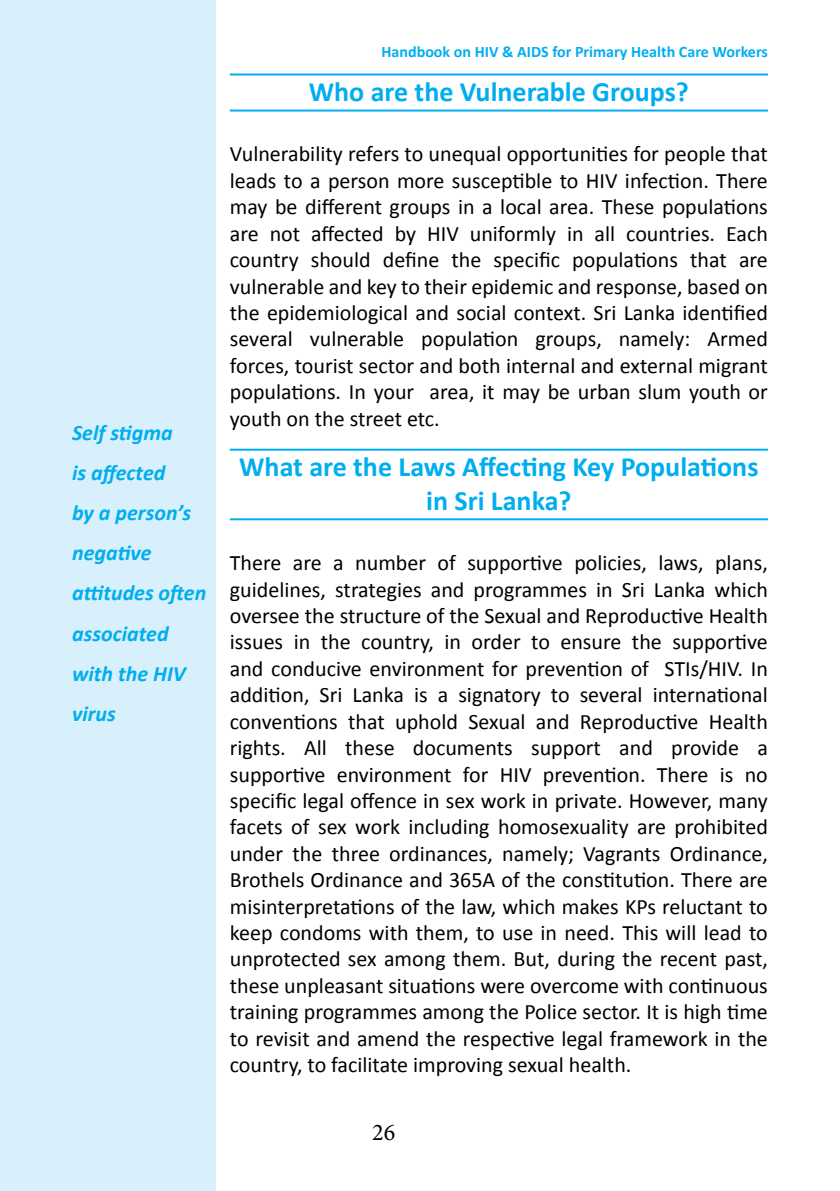
<style>
.page{position:relative;width:840px;height:1191px;background:#fff}
.page>*{position:absolute;margin:0;border:0;box-sizing:border-box;transform-origin:0 0}
.t1{font:700 28px/33.6px "Calibri";color:#00aeef;text-align:center}
.t2{font:24px "Minion Pro";color:#000}
.t3{font:22px/26.4px "Calibri";color:#000;text-align:justify}
.t4{font:italic 700 22px/40px "Calibri";color:#00aeef}
.t5{font:700 16px "Calibri";color:#00aeef}
</style>
<div class="page">
<div style="left:0;top:0;width:215px;height:1191px;background:#d7f0fc"></div>
<hr style="left:230px;top:73px;width:537px;height:2px;background:#00aeef">
<hr style="left:230px;top:110px;width:537px;height:2px;background:#00aeef">
<hr style="left:230px;top:449px;width:537px;height:2px;background:#00aeef">
<hr style="left:230px;top:518px;width:537px;height:2px;background:#00aeef">
<p class="t4" style="left:72px;top:413px;width:136px">Self stigma<br>is affected<br>by a person’s negative attitudes often associated with the HIV virus</p>
<p class="t5" style="left:381px;top:42px;width:387px">Handbook on HIV &amp; AIDS for Primary Health Care Workers</p>
<p class="t1" style="left:308px;top:75px;width:381px">Who are the Vulnerable Groups?</p>
<p class="t3" style="left:230px;top:141px;width:539px">Vulnerability refers to unequal opportunities for people that leads to a person more susceptible to HIV infection. There may be different groups in a local area. These populations are not affected by HIV uniformly in all countries. Each country should define the specific populations that are vulnerable and key to their epidemic and response, based on the epidemiological and social context. Sri Lanka identified several vulnerable population groups, namely: Armed forces, tourist sector and both internal and external migrant populations. In your area, it may be urban slum youth or youth on the street etc.</p>
<p class="t1" style="left:239px;top:450px;width:520px">What are the Laws Affecting Key Populations in Sri Lanka?</p>
<p class="t3" style="left:230px;top:550px;width:539px">There are a number of supportive policies, laws, plans, guidelines, strategies and programmes in Sri Lanka which oversee the structure of the Sexual and Reproductive Health issues in the country, in order to ensure the supportive and conducive environment for prevention of STIs/HIV. In addition, Sri Lanka is a signatory to several international conventions that uphold Sexual and Reproductive Health rights. All these documents support and provide a supportive environment for HIV prevention. There is no specific legal offence in sex work in private. However, many facets of sex work including homosexuality are prohibited under the three ordinances, namely; Vagrants Ordinance, Brothels Ordinance and 365A of the constitution. There are misinterpretations of the law, which makes KPs reluctant to keep condoms with them, to use in need. This will lead to unprotected sex among them. But, during the recent past, these unpleasant situations were overcome with continuous training programmes among the Police sector. It is high time to revisit and amend the respective legal framework in the country, to facilitate improving sexual health.</p>
<p class="t2" style="left:372px;top:1116px;width:25px">26</p>
</div>
